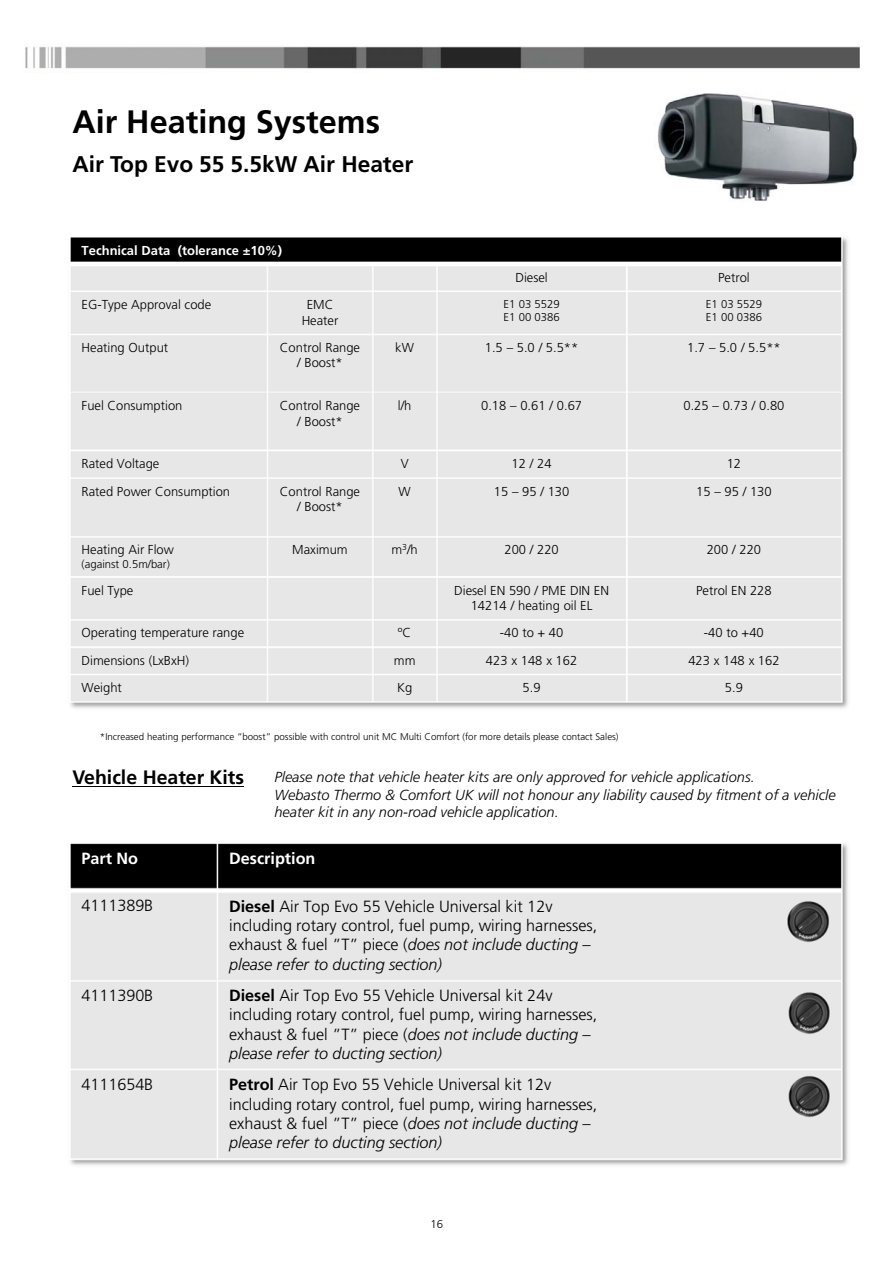
<style>
.page{position:relative;width:893px;height:1263px;background:#fff}
.page>*{position:absolute;margin:0;border:0;box-sizing:border-box;transform-origin:0 0}
.t1{font:700 32.4px "Frutiger";color:#000}
.t2{font:700 22.65px "Frutiger";color:#000}
.t3{font:700 19.5px "Frutiger";color:#000}
.t4{font:300 16.2px/19.4px "Frutiger";color:#000}
.t5{font:700 16.2px "Frutiger";color:#fff}
.t6{font:italic 300 14.55px/17.4px "Frutiger";color:#000}
.t7{font:300 12.9px/15.5px "Frutiger";color:#000;text-align:center}
.t8{font:700 12.9px "Frutiger";color:#fff}
.t9{font:300 11.4px/13.6px "Frutiger";color:#000}
.t10{font:300 9.75px "Frutiger";color:#000}
.s1{font-weight:700}
.s2{font-style:italic}
</style>
<div class="page">
<img style="left:25px;top:46px;width:834px;height:23px">
<img style="left:70px;top:237px;width:778px;height:472px">
<img style="left:70px;top:843px;width:778px;height:323px">
<img style="left:777px;top:897px;width:57px;height:49px">
<img style="left:777px;top:989px;width:57px;height:49px">
<img style="left:777px;top:1072px;width:57px;height:48px">
<img style="left:657px;top:93px;width:201px;height:108px">
<hr style="left:72px;top:786px;width:172px;height:1px;background:#000">
<h1 class="t1" style="left:72px;top:109px;width:309px">Air Heating Systems</h1>
<h2 class="t2" style="left:72px;top:155px;width:342px">Air Top Evo 55 5.5kW Air Heater</h2>
<p class="t8" style="left:82px;top:245px;width:202px">Technical Data (tolerance ±10%)</p>
<p class="t7" style="left:515px;top:271px;width:34px">Diesel</p>
<p class="t7" style="left:718px;top:271px;width:33px">Petrol</p>
<p class="t7" style="left:82px;top:298px;width:131px">EG-Type Approval code</p>
<p class="t7" style="left:301px;top:298px;width:38px">EMC<br>Heater</p>
<p class="t9" style="left:503px;top:298px;width:58px">E1 03 5529<br>E1 00 0386</p>
<p class="t9" style="left:705px;top:298px;width:58px">E1 03 5529<br>E1 00 0386</p>
<p class="t7" style="left:82px;top:341px;width:88px">Heating Output</p>
<p class="t7" style="left:280px;top:341px;width:82px">Control Range / Boost*</p>
<p class="t7" style="left:395px;top:341px;width:20px">kW</p>
<p class="t7" style="left:485px;top:341px;width:95px">1.5 – 5.0 / 5.5**</p>
<p class="t7" style="left:687px;top:341px;width:95px">1.7 – 5.0 / 5.5**</p>
<p class="t7" style="left:82px;top:399px;width:102px">Fuel Consumption</p>
<p class="t7" style="left:280px;top:399px;width:82px">Control Range / Boost*</p>
<p class="t7" style="left:398px;top:399px;width:15px">l/h</p>
<p class="t7" style="left:481px;top:399px;width:102px">0.18 – 0.61 / 0.67</p>
<p class="t7" style="left:683px;top:399px;width:102px">0.25 – 0.73 / 0.80</p>
<p class="t7" style="left:82px;top:457px;width:79px">Rated Voltage</p>
<p class="t7" style="left:400px;top:457px;width:9px">V</p>
<p class="t7" style="left:511px;top:457px;width:41px">12 / 24</p>
<p class="t7" style="left:726px;top:457px;width:16px">12</p>
<p class="t7" style="left:82px;top:484px;width:150px">Rated Power Consumption</p>
<p class="t7" style="left:280px;top:484px;width:82px">Control Range / Boost*</p>
<p class="t7" style="left:398px;top:484px;width:14px">W</p>
<p class="t7" style="left:494px;top:484px;width:77px">15 – 95 / 130</p>
<p class="t7" style="left:696px;top:484px;width:77px">15 – 95 / 130</p>
<p class="t7" style="left:82px;top:543px;width:94px">Heating Air Flow</p>
<p class="t9" style="left:82px;top:558px;width:90px">(against 0.5m/bar)</p>
<p class="t7" style="left:292px;top:543px;width:57px">Maximum</p>
<p class="t7" style="left:391px;top:543px;width:28px">m<sup>3</sup>/h</p>
<p class="t7" style="left:504px;top:543px;width:56px">200 / 220</p>
<p class="t7" style="left:706px;top:543px;width:56px">200 / 220</p>
<p class="t7" style="left:82px;top:584px;width:53px">Fuel Type</p>
<p class="t7" style="left:454px;top:584px;width:156px">Diesel EN 590 / PME DIN EN<br>14214 / heating oil EL</p>
<p class="t7" style="left:696px;top:584px;width:77px">Petrol EN 228</p>
<p class="t7" style="left:82px;top:626px;width:164px">Operating temperature range</p>
<p class="t7" style="left:398px;top:626px;width:15px">ºC</p>
<p class="t7" style="left:500px;top:626px;width:65px">-40 to + 40</p>
<p class="t7" style="left:704px;top:626px;width:61px">-40 to +40</p>
<p class="t7" style="left:82px;top:653px;width:109px">Dimensions (LxBxH)</p>
<p class="t7" style="left:394px;top:653px;width:23px">mm</p>
<p class="t7" style="left:486px;top:653px;width:93px">423 x 148 x 162</p>
<p class="t7" style="left:688px;top:653px;width:93px">423 x 148 x 162</p>
<p class="t7" style="left:82px;top:681px;width:42px">Weight</p>
<p class="t7" style="left:397px;top:681px;width:17px">Kg</p>
<p class="t7" style="left:522px;top:681px;width:20px">5.9</p>
<p class="t7" style="left:725px;top:681px;width:20px">5.9</p>
<p class="t10" style="left:100px;top:733px;width:520px">*Increased heating performance “boost” possible with control unit MC Multi Comfort (for more details please contact Sales)</p>
<p class="t3" style="left:72px;top:769px;width:173px">Vehicle Heater Kits</p>
<p class="t6" style="left:274px;top:770px;width:562px">Please note that vehicle heater kits are only approved for vehicle applications.<br>Webasto Thermo &amp; Comfort UK will not honour any liability caused by fitment of a vehicle heater kit in any non-road vehicle application.</p>
<p class="t5" style="left:82px;top:852px;width:58px">Part No</p>
<p class="t5" style="left:229px;top:852px;width:88px">Description</p>
<p class="t4" style="left:82px;top:897px;width:73px">4111389B</p>
<p class="t4" style="left:229px;top:897px;width:370px"><span class="s1">Diesel</span> Air Top Evo 55 Vehicle Universal kit 12v including rotary control, fuel pump, wiring harnesses, exhaust &amp; fuel ”T” piece (<span class="s2">does not include ducting – please refer to ducting section)</span></p>
<p class="t4" style="left:82px;top:987px;width:73px">4111390B</p>
<p class="t4" style="left:229px;top:987px;width:370px"><span class="s1">Diesel</span> Air Top Evo 55 Vehicle Universal kit 24v including rotary control, fuel pump, wiring harnesses, exhaust &amp; fuel ”T” piece (<span class="s2">does not include ducting – please refer to ducting section)</span></p>
<p class="t4" style="left:82px;top:1076px;width:73px">4111654B</p>
<p class="t4" style="left:229px;top:1076px;width:370px"><span class="s1">Petrol</span> Air Top Evo 55 Vehicle Universal kit 12v including rotary control, fuel pump, wiring harnesses, exhaust &amp; fuel ”T” piece (<span class="s2">does not include ducting – please refer to ducting section)</span></p>
<p class="t9" style="left:430px;top:1218px;width:14px">16</p>
</div>
